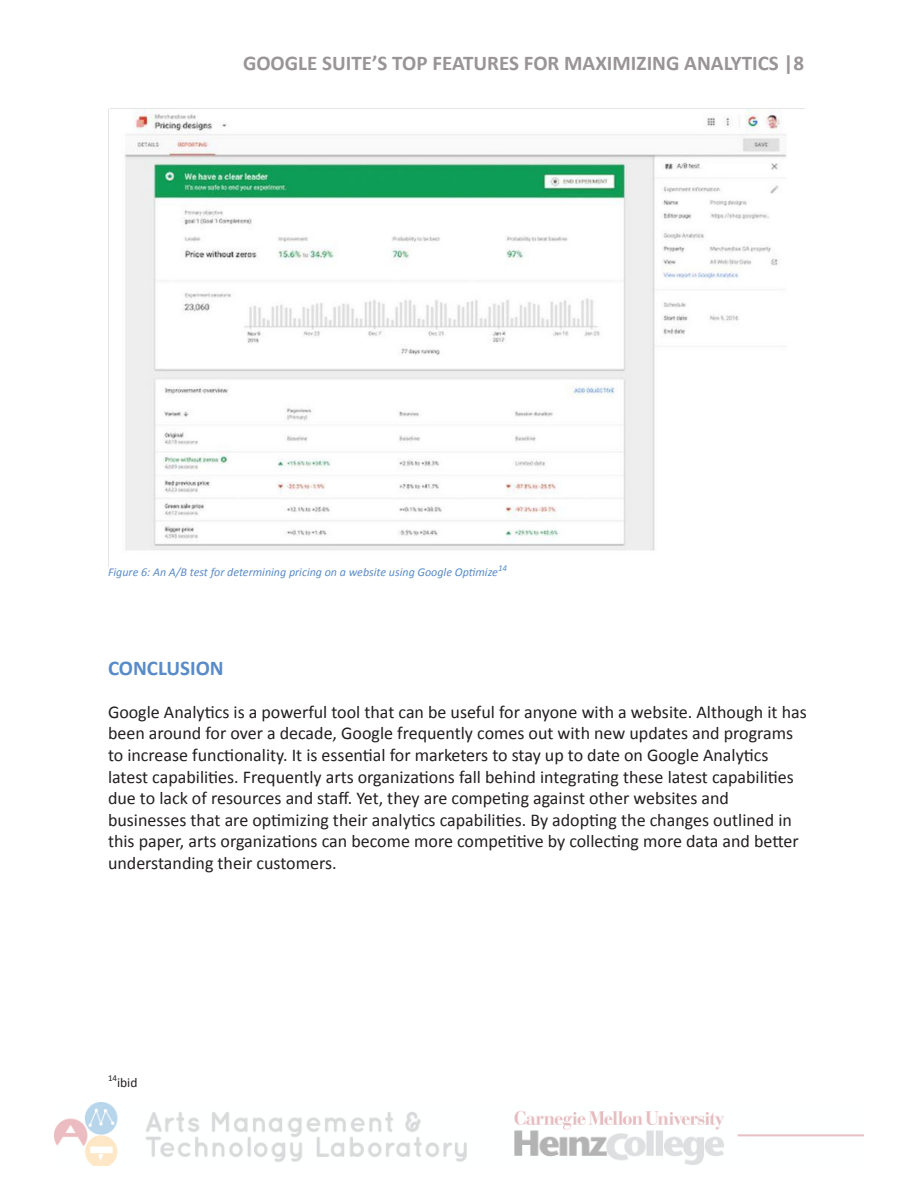
<style>
.page{position:relative;width:918px;height:1188px;background:#fff}
.page>*{position:absolute;margin:0;border:0;box-sizing:border-box;transform-origin:0 0}
.t1{font:700 21px "Calibri";color:#999495}
.t2{font:700 21px "Calibri";color:#598bc8}
.t3{font:18px/21.6px "Calibri";color:#231f20}
.t4{font:13.5px "Calibri";color:#231f20}
.t5{font:italic 12px "Calibri";color:#598bc8}
</style>
<div class="page">
<img style="left:54px;top:1102px;width:810px;height:64px">
<img style="left:108px;top:108px;width:697px;height:459px">
<p class="t1" style="left:243px;top:49px;width:563px">GOOGLE SUITE’S TOP FEATURES FOR MAXIMIZING ANALYTICS |8</p>
<p class="t5" style="left:108px;top:563px;width:401px">Figure 6: An A/B test for determining pricing on a website using Google Optimize<sup>14</sup></p>
<p class="t2" style="left:108px;top:654px;width:117px">CONCLUSION</p>
<p class="t3" style="left:108px;top:701px;width:700px">Google Analytics is a powerful tool that can be useful for anyone with a website. Although it has been around for over a decade, Google frequently comes out with new updates and programs to increase functionality. It is essential for marketers to stay up to date on Google Analytics latest capabilities. Frequently arts organizations fall behind integrating these latest capabilities due to lack of resources and staff. Yet, they are competing against other websites and businesses that are optimizing their analytics capabilities. By adopting the changes outlined in this paper, arts organizations can become more competitive by collecting more data and better understanding their customers.</p>
<p class="t4" style="left:108px;top:1074px;width:31px"><sup>14</sup>ibid</p>
</div>
